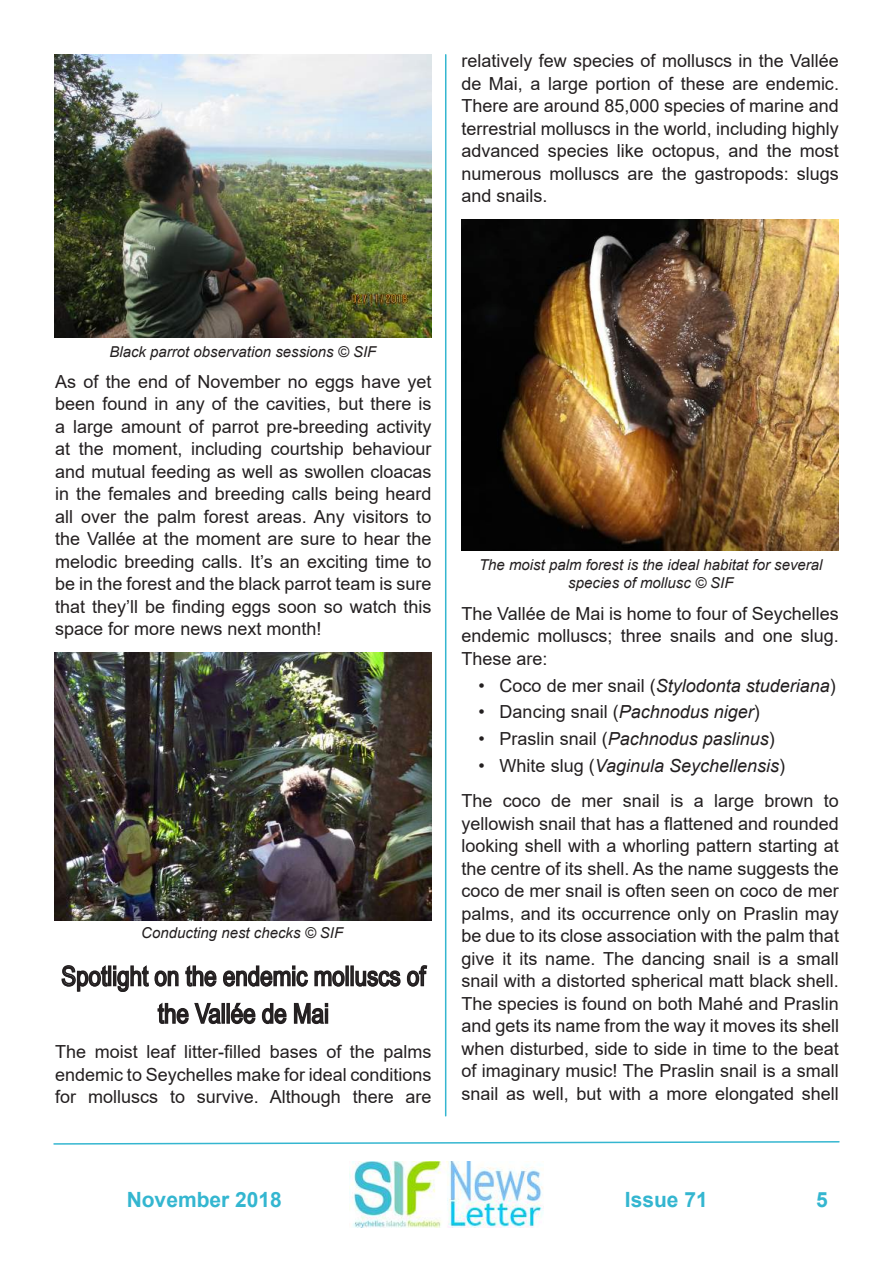
<style>
.page{position:relative;width:893px;height:1263px;background:#fff}
.page>*{position:absolute;margin:0;border:0;box-sizing:border-box;transform-origin:0 0}
.t1{font:27px/37.5px "Arial Narrow";color:#231f20;text-align:center}
.t2{font:700 21px "Arial";color:#34b6d0}
.t3{font:18px/22.5px "Arial";color:#231f20;text-align:justify}
.t4{font:italic 18px "Arial";color:#231f20}
.t5{font:italic 15px/18px "Arial";color:#231f20;text-align:center}
.s1{font-style:normal}
.s2{font-style:italic}
</style>
<div class="page">
<svg style="left:53px;top:1141px;width:787px;height:4px"></svg>
<img style="left:349px;top:1162px;width:194px;height:65px">
<svg style="left:61px;top:965px;width:118px;height:27px"></svg>
<svg style="left:185px;top:965px;width:160px;height:22px"></svg>
<div style="left:345px;top:965px;width:4px;height:21px;border:2px solid #231f20"></div>
<div style="left:350px;top:965px;width:4px;height:21px;border:2px solid #231f20"></div>
<svg style="left:355px;top:965px;width:73px;height:22px"></svg>
<svg style="left:157px;top:1002px;width:64px;height:23px"></svg>
<div style="left:221px;top:1003px;width:4px;height:21px;border:2px solid #231f20"></div>
<div style="left:226px;top:1003px;width:4px;height:21px;border:2px solid #231f20"></div>
<svg style="left:230px;top:1002px;width:98px;height:23px"></svg>
<div style="left:325px;top:1008px;width:3px;height:16px;border:2px solid #231f20"></div>
<hr style="left:445px;top:55px;width:1px;height:1061px;background:#34b6d0">
<img style="left:54px;top:54px;width:378px;height:283px">
<img style="left:54px;top:653px;width:378px;height:267px">
<img style="left:461px;top:219px;width:378px;height:331px">
<p class="t3" style="left:461px;top:49px;width:379px">relatively few species of molluscs in the Vallée de Mai, a large portion of these are endemic.<br>There are around 85,000 species of marine and terrestrial molluscs in the world, including highly advanced species like octopus, and the most numerous molluscs are the gastropods: slugs and snails.</p>
<p class="t5" style="left:109px;top:343px;width:268px">Black parrot observation sessions © SIF</p>
<p class="t3" style="left:55px;top:370px;width:378px">As of the end of November no eggs have yet been found in any of the cavities, but there is a large amount of parrot pre-breeding activity at the moment, including courtship behaviour and mutual feeding as well as swollen cloacas in the females and breeding calls being heard all over the palm forest areas. Any visitors to the Vallée at the moment are sure to hear the melodic breeding calls. It’s an exciting time to be in the forest and the black parrot team is sure that they’ll be finding eggs soon so watch this space for more news next month!</p>
<p class="t5" style="left:141px;top:924px;width:203px">Conducting nest checks © SIF</p>
<h1 class="t1" style="left:61px;top:956px;width:366px">Spotlight on the endemic molluscs of the Vallée de Mai</h1>
<p class="t3" style="left:55px;top:1040px;width:378px">The moist leaf litter-filled bases of the palms endemic to Seychelles make for ideal conditions for molluscs to survive. Although there are</p>
<p class="t5" style="left:479px;top:556px;width:345px">The moist palm forest is the ideal habitat for several species of mollusc © SIF</p>
<p class="t3" style="left:461px;top:602px;width:379px">The Vallée de Mai is home to four of Seychelles endemic molluscs; three snails and one slug.<br>These are:</p>
<p class="t4" style="left:478px;top:674px;width:359px"><span class="s1">• Coco de mer snail (</span>Stylodonta studeriana<span class="s1">)</span></p>
<p class="t3" style="left:478px;top:701px;width:283px">• Dancing snail (<span class="s2">Pachnodus niger</span>)</p>
<p class="t4" style="left:478px;top:727px;width:298px"><span class="s1">• Praslin snail (</span>Pachnodus paslinus<span class="s1">)</span></p>
<p class="t3" style="left:461px;top:748px;width:379px;line-height:35.2px;text-indent:17px">• White slug (<span class="s2">Vaginula Seychellensis</span>)<br>The coco de mer snail is a large brown to</p>
<p class="t3" style="left:461px;top:812px;width:379px">yellowish snail that has a flattened and rounded looking shell with a whorling pattern starting at the centre of its shell. As the name suggests the coco de mer snail is often seen on coco de mer palms, and its occurrence only on Praslin may be due to its close association with the palm that give it its name. The dancing snail is a small snail with a distorted spherical matt black shell.<br>The species is found on both Mahé and Praslin and gets its name from the way it moves its shell when disturbed, side to side in time to the beat of imaginary music! The Praslin snail is a small snail as well, but with a more elongated shell</p>
<p class="t2" style="left:127px;top:1185px;width:157px">November 2018</p>
<p class="t2" style="left:625px;top:1185px;width:84px">Issue 71</p>
<p class="t2" style="left:816px;top:1184px;width:13px">5</p>
</div>
